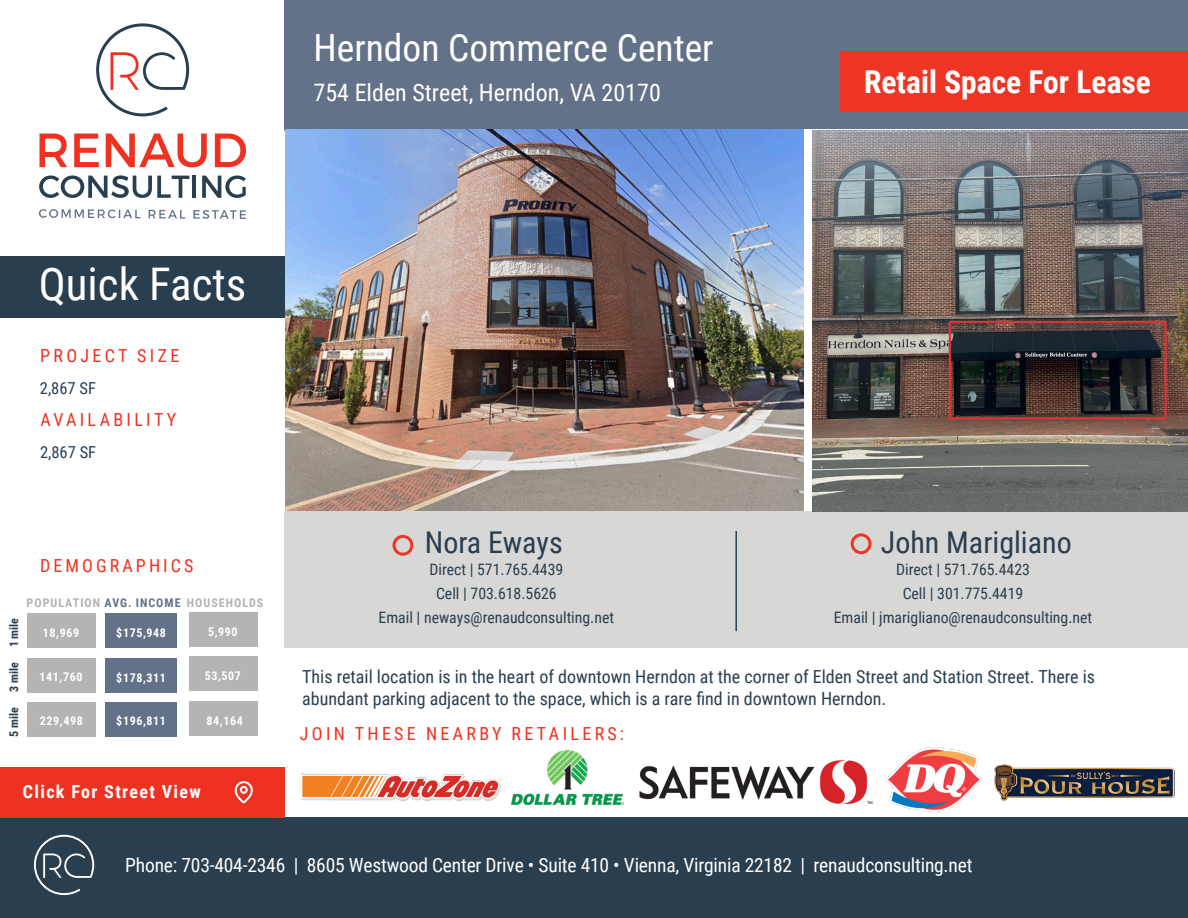
<style>
.page{position:relative;width:1188px;height:918px;background:#fff}
.page>*{position:absolute;margin:0;border:0;box-sizing:border-box;transform-origin:0 0}
.t1{font:45px "Roboto Condensed";color:#fff}
.t2{font:37.5px "Roboto Condensed";color:#fff}
.t3{font:700 31.5px "Roboto Condensed";color:#fff}
.t4{font:30px "Roboto Condensed";color:#293e4f}
.t5{font:24px "Roboto Condensed";color:#fff}
.t6{font:19.5px "Roboto Condensed";letter-spacing:-.01em;color:#fff}
.t7{font:18px/21.6px "Roboto Condensed";color:#293e50}
.t8{font:18px "Roboto Condensed";letter-spacing:.185em;color:#ef3122}
.t9{font:700 18px "Roboto Condensed";letter-spacing:.075em;color:#fff}
.t10{font:16.5px "Roboto Condensed";color:#293e4f}
.t11{font:15.75px "Roboto Condensed";color:#293e4f}
.t12{font:700 12px "Roboto Condensed";letter-spacing:.05em;color:#fff}
.t13{font:700 12px "Roboto Condensed";letter-spacing:.085em;color:#b4b4b5}
.t14{font:700 12px "Roboto Condensed";color:#293e4f}
.s1{color:#647289}
</style>
<div class="page">
<svg style="left:39px;top:209px;width:101px;height:9px"></svg>
<svg style="left:149px;top:210px;width:36px;height:9px"></svg>
<svg style="left:193px;top:210px;width:53px;height:9px"></svg>
<svg style="left:39px;top:175px;width:150px;height:23px"></svg>
<hr style="left:193px;top:176px;width:3px;height:22px;background:#293e4f">
<svg style="left:202px;top:175px;width:44px;height:23px"></svg>
<svg style="left:96px;top:23px;width:93px;height:93px"></svg>
<svg style="left:39px;top:134px;width:28px;height:33px"></svg>
<svg style="left:74px;top:134px;width:25px;height:33px"></svg>
<svg style="left:106px;top:134px;width:101px;height:33px"></svg>
<svg style="left:215px;top:134px;width:31px;height:33px"></svg>
<div style="left:285px;top:0;width:903px;height:131px;background:#647289"></div>
<div style="left:0;top:256px;width:285px;height:62px;background:#293e4f"></div>
<div style="left:0;top:818px;width:1188px;height:100px;background:#293e4f"></div>
<svg style="left:34px;top:835px;width:60px;height:60px"></svg>
<div style="left:285px;top:511px;width:903px;height:137px;background:#d7d7d5"></div>
<div style="left:27px;top:613px;width:69px;height:35px;background:#b4b4b5"></div>
<div style="left:105px;top:613px;width:72px;height:35px;background:#647289"></div>
<div style="left:27px;top:658px;width:69px;height:34px;background:#b4b4b5"></div>
<div style="left:105px;top:658px;width:72px;height:34px;background:#647289"></div>
<div style="left:27px;top:702px;width:69px;height:35px;background:#b4b4b5"></div>
<div style="left:105px;top:702px;width:72px;height:35px;background:#647289"></div>
<div style="left:0;top:768px;width:285px;height:50px;background:#ef3122"></div>
<svg style="left:235px;top:781px;width:18px;height:22px"></svg>
<hr style="left:285px;top:129px;width:903px;height:3px;background:#fff">
<div style="left:840px;top:52px;width:348px;height:60px;background:#ee3524"></div>
<div style="left:393px;top:535px;width:20px;height:21px;border:3px solid #ef3524;border-radius:50%"></div>
<div style="left:851px;top:533px;width:21px;height:21px;border:3px solid #ef3524;border-radius:50%"></div>
<hr style="left:735px;top:531px;width:2px;height:100px;background:#293e4f">
<img style="left:640px;top:760px;width:232px;height:43px">
<img style="left:885px;top:747px;width:98px;height:65px">
<img style="left:995px;top:765px;width:179px;height:35px">
<div style="left:189px;top:612px;width:68px;height:34px;background:#b4b4b5"></div>
<div style="left:189px;top:656px;width:68px;height:35px;background:#b4b4b5"></div>
<div style="left:189px;top:701px;width:68px;height:35px;background:#b4b4b5"></div>
<img style="left:812px;top:131px;width:376px;height:380px">
<img style="left:301px;top:772px;width:201px;height:29px">
<img style="left:512px;top:750px;width:111px;height:55px">
<img style="left:286px;top:130px;width:518px;height:380px">
<p class="t2" style="left:314px;top:22px;width:402px">Herndon Commerce Center</p>
<p class="t5" style="left:314px;top:75px;width:349px">754 Elden Street, Herndon, VA 20170</p>
<p class="t3" style="left:864px;top:60px;width:288px">Retail Space For Lease</p>
<p class="t1" style="left:39px;top:253px;width:209px">Quick Facts</p>
<p class="t8" style="left:40px;top:343px;width:141px">PROJECT SIZE</p>
<p class="t10" style="left:40px;top:377px;width:58px">2,867 SF</p>
<p class="t8" style="left:40px;top:407px;width:137px">AVAILABILITY</p>
<p class="t10" style="left:40px;top:441px;width:58px">2,867 SF</p>
<p class="t8" style="left:40px;top:553px;width:155px">DEMOGRAPHICS</p>
<p class="t14" style="left:5px;top:647px;width:31px;rotate:-90deg">1 mile</p>
<p class="t14" style="left:5px;top:692px;width:31px;rotate:-90deg">3 mile</p>
<p class="t14" style="left:5px;top:737px;width:31px;rotate:-90deg">5 mile</p>
<p class="t13" style="left:27px;top:594px;width:155px">POPULATION <span class="s1">AVG. INCOME</span></p>
<p class="t13" style="left:187px;top:594px;width:78px">HOUSEHOLDS</p>
<p class="t12" style="left:208px;top:623px;width:31px">5,990</p>
<p class="t12" style="left:205px;top:667px;width:38px">53,507</p>
<p class="t12" style="left:207px;top:713px;width:38px">84,164</p>
<p class="t12" style="left:116px;top:625px;width:51px">$175,948</p>
<p class="t12" style="left:116px;top:669px;width:51px">$178,311</p>
<p class="t12" style="left:116px;top:713px;width:51px">$196,811</p>
<p class="t12" style="left:43px;top:625px;width:38px">18,969</p>
<p class="t12" style="left:40px;top:669px;width:44px">141,760</p>
<p class="t12" style="left:40px;top:713px;width:44px">229,498</p>
<p class="t9" style="left:23px;top:779px;width:179px">Click For Street View</p>
<p class="t4" style="left:425px;top:521px;width:140px">Nora Eways</p>
<p class="t11" style="left:429px;top:558px;width:135px">Direct | 571.765.4439</p>
<p class="t11" style="left:436px;top:582px;width:122px">Cell | 703.618.5626</p>
<p class="t11" style="left:379px;top:606px;width:237px">Email | neways@renaudconsulting.net</p>
<p class="t4" style="left:881px;top:521px;width:192px">John Marigliano</p>
<p class="t11" style="left:896px;top:558px;width:135px">Direct | 571.765.4423</p>
<p class="t11" style="left:903px;top:582px;width:122px">Cell | 301.775.4419</p>
<p class="t11" style="left:834px;top:606px;width:260px">Email | jmarigliano@renaudconsulting.net</p>
<p class="t7" style="left:302px;top:665px;width:794px">This retail location is in the heart of downtown Herndon at the corner of Elden Street and Station Street. There is abundant parking adjacent to the space, which is a rare find in downtown Herndon.</p>
<p class="t8" style="left:300px;top:721px;width:326px">JOIN THESE NEARBY RETAILERS:</p>
<p class="t6" style="left:125px;top:852px;width:849px">Phone: 703-404-2346 | 8605 Westwood Center Drive • Suite 410 • Vienna, Virginia 22182 | renaudconsulting.net</p>
</div>
